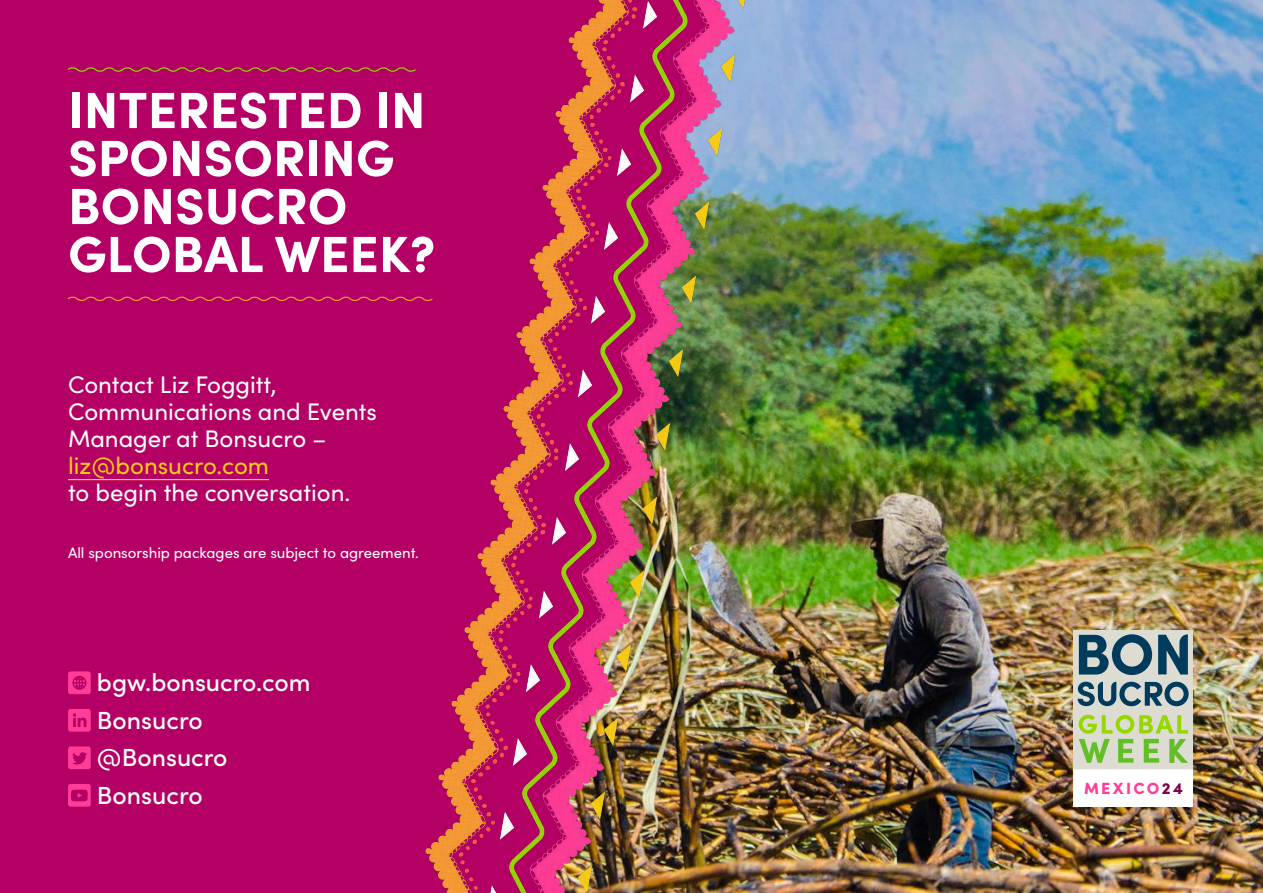
<style>
.page{position:relative;width:1263px;height:893px;background:#fff}
.page>*{position:absolute;margin:0;border:0;box-sizing:border-box;transform-origin:0 0}
.t1{font:700 51px/48px "Sofia Pro";color:#fff}
.t2{font:500 24.75px/37.5px "Sofia Pro";color:#fff}
.t3{font:24px/27px "Sofia Pro";color:#fff}
.t4{font:24px "Sofia Pro";color:#facd14}
.t5{font:900 16.2px "Sofia Pro";letter-spacing:.14em;color:#ff3c96}
.t6{font:15px "Sofia Pro";color:#fff}
.s1{color:#7d034a}
</style>
<div class="page">
<img style="left:745px;top:0;width:518px;height:893px">
<div style="left:0;top:0;width:389px;height:893px;background:#b40064"></div>
<svg style="left:66px;top:66px;width:323px;height:7px;background:#ae2751"></svg>
<hr style="left:68px;top:479px;width:201px;height:1px;background:#facd14">
<svg style="left:66px;top:295px;width:323px;height:8px;background:#be195b"></svg>
<div style="left:1074px;top:630px;width:119px;height:140px;background:#dcdcd2"></div>
<svg style="left:1079px;top:715px;width:109px;height:48px"></svg>
<svg style="left:1079px;top:634px;width:73px;height:41px"></svg>
<svg style="left:1158px;top:634px;width:30px;height:40px"></svg>
<svg style="left:1077px;top:682px;width:111px;height:24px"></svg>
<svg style="left:1074px;top:769px;width:119px;height:38px"></svg>
<div style="left:1074px;top:770px;width:118px;height:36px;background:#fff"></div>
<svg style="left:68px;top:671px;width:23px;height:23px"></svg>
<svg style="left:68px;top:709px;width:23px;height:23px"></svg>
<svg style="left:68px;top:746px;width:23px;height:23px"></svg>
<svg style="left:68px;top:784px;width:23px;height:23px"></svg>
<img style="left:389px;top:0;width:356px;height:893px">
<h1 class="t1" style="left:68px;top:83px;width:369px">INTERESTED IN<br>SPONSORING<br>BONSUCRO<br>GLOBAL WEEK?</h1>
<p class="t3" style="left:68px;top:369px;width:310px">Contact Liz Foggitt,<br>Communications and Events<br>Manager at Bonsucro –</p>
<p class="t4" style="left:68px;top:448px;width:202px">liz@bonsucro.com</p>
<p class="t3" style="left:68px;top:477px;width:284px">to begin the conversation.</p>
<p class="t6" style="left:68px;top:542px;width:352px">All sponsorship packages are subject to agreement.</p>
<p class="t2" style="left:97px;top:662px;width:215px">bgw.bonsucro.com<br>Bonsucro @Bonsucro<br>Bonsucro</p>
<p class="t5" style="left:1084px;top:776px;width:100px">MEXICO<span class="s1">24</span></p>
</div>
